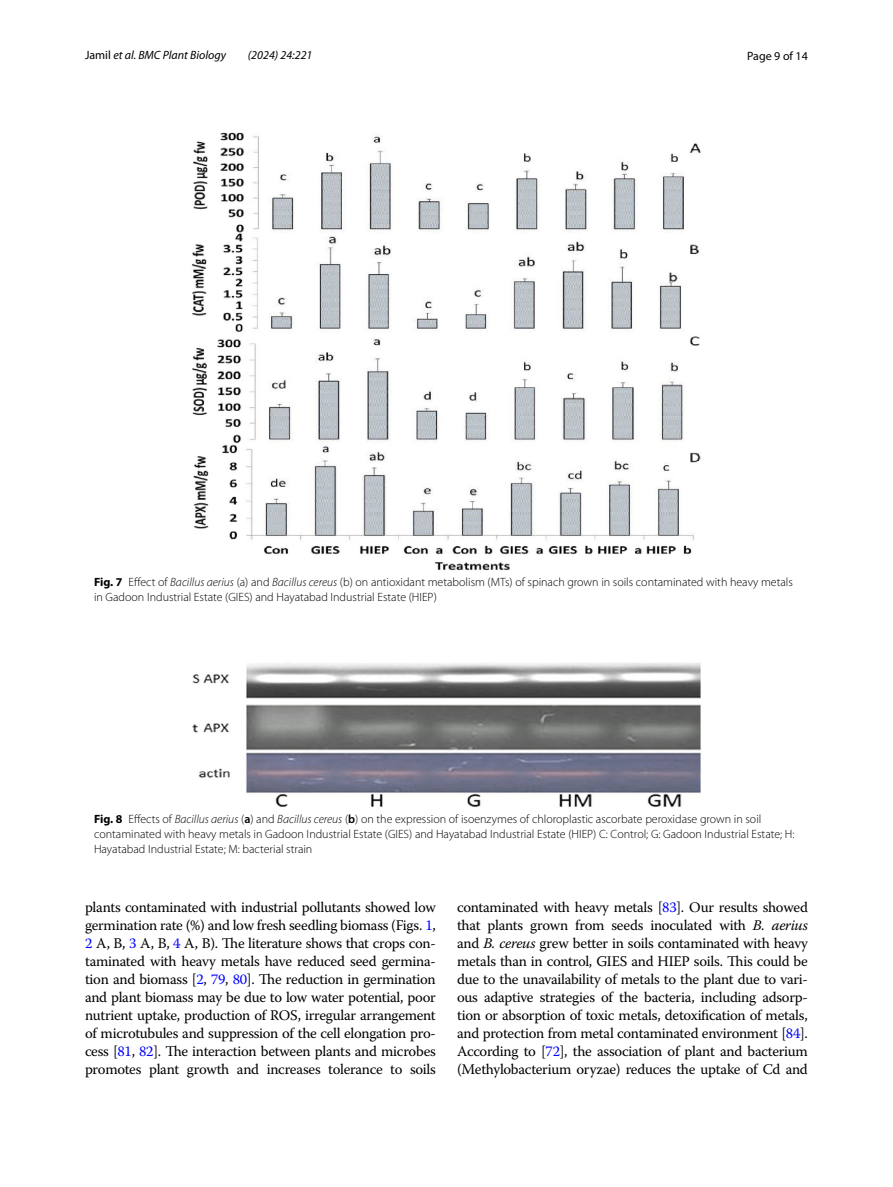
<style>
.page{position:relative;width:893px;height:1187px;background:#fff}
.page>*{position:absolute;margin:0;border:0;box-sizing:border-box;transform-origin:0 0}
.t1{font:14.7px/18px "Warnock Pro";letter-spacing:-.02em;color:#000;text-align:justify}
.t2{font:300 12px/15px "Myriad Pro";color:#000}
.t3{font:italic 12px "Myriad Pro";color:#000}
.t4{font:12px "Myriad Pro";color:#000}
.s1{font-style:normal}
.s2{font-weight:700}
.s3{font-style:italic}
.s4{font-weight:600}
.s5{color:#00f}
</style>
<div class="page">
<img style="left:192px;top:133px;width:509px;height:437px">
<img style="left:192px;top:663px;width:509px;height:144px">
<p class="t3" style="left:85px;top:48px;width:142px"><span class="s1">Jamil</span> et al. BMC Plant Biology</p>
<p class="t3" style="left:248px;top:48px;width:66px">(2024) 24:221</p>
<p class="t4" style="left:747px;top:48px;width:62px">Page 9 of 14</p>
<p class="t2" style="left:94px;top:574px;width:700px"><span class="s2">Fig. 7</span> Effect of <span class="s3">Bacillus aerius</span> (a) and <span class="s3">Bacillus cereus</span> (b) on antioxidant metabolism (MTs) of spinach grown in soils contaminated with heavy metals in Gadoon Industrial Estate (GIES) and Hayatabad Industrial Estate (HIEP)</p>
<p class="t2" style="left:94px;top:811px;width:702px"><span class="s2">Fig. 8</span> Effects of <span class="s3">Bacillus aerius</span> (<span class="s4">a</span>) and <span class="s3">Bacillus cereus</span> (<span class="s4">b</span>) on the expression of isoenzymes of chloroplastic ascorbate peroxidase grown in soil contaminated with heavy metals in Gadoon Industrial Estate (GIES) and Hayatabad Industrial Estate (HIEP) C: Control; G: Gadoon Industrial Estate; H:<br>Hayatabad Industrial Estate; M: bacterial strain</p>
<p class="t1" style="left:85px;top:897px;width:352px">plants contaminated with industrial pollutants showed low germination rate (%) and low fresh seedling biomass (Figs. <span class="s5">1</span>, <span class="s5">2</span> A, B, <span class="s5">3</span> A, B, <span class="s5">4</span> A, B). The literature shows that crops con&shy;taminated with heavy metals have reduced seed germina&shy;tion and biomass [<span class="s5">2</span>, <span class="s5">79</span>, <span class="s5">80</span>]. The reduction in germination and plant biomass may be due to low water potential, poor nutrient uptake, production of ROS, irregular arrangement of microtubules and suppression of the cell elongation pro&shy;cess [<span class="s5">81</span>, <span class="s5">82</span>]. The interaction between plants and microbes promotes plant growth and increases tolerance to soils</p>
<p class="t1" style="left:457px;top:897px;width:352px">contaminated with heavy metals [<span class="s5">83</span>]. Our results showed that plants grown from seeds inoculated with <span class="s3">B. aerius </span>and <span class="s3">B. cereus</span> grew better in soils contaminated with heavy metals than in control, GIES and HIEP soils. This could be due to the unavailability of metals to the plant due to vari&shy;ous adaptive strategies of the bacteria, including adsorp&shy;tion or absorption of toxic metals, detoxification of metals, and protection from metal contaminated environment [<span class="s5">84</span>].<br>According to [<span class="s5">72</span>], the association of plant and bacterium (Methylobacterium oryzae) reduces the uptake of Cd and</p>
</div>
